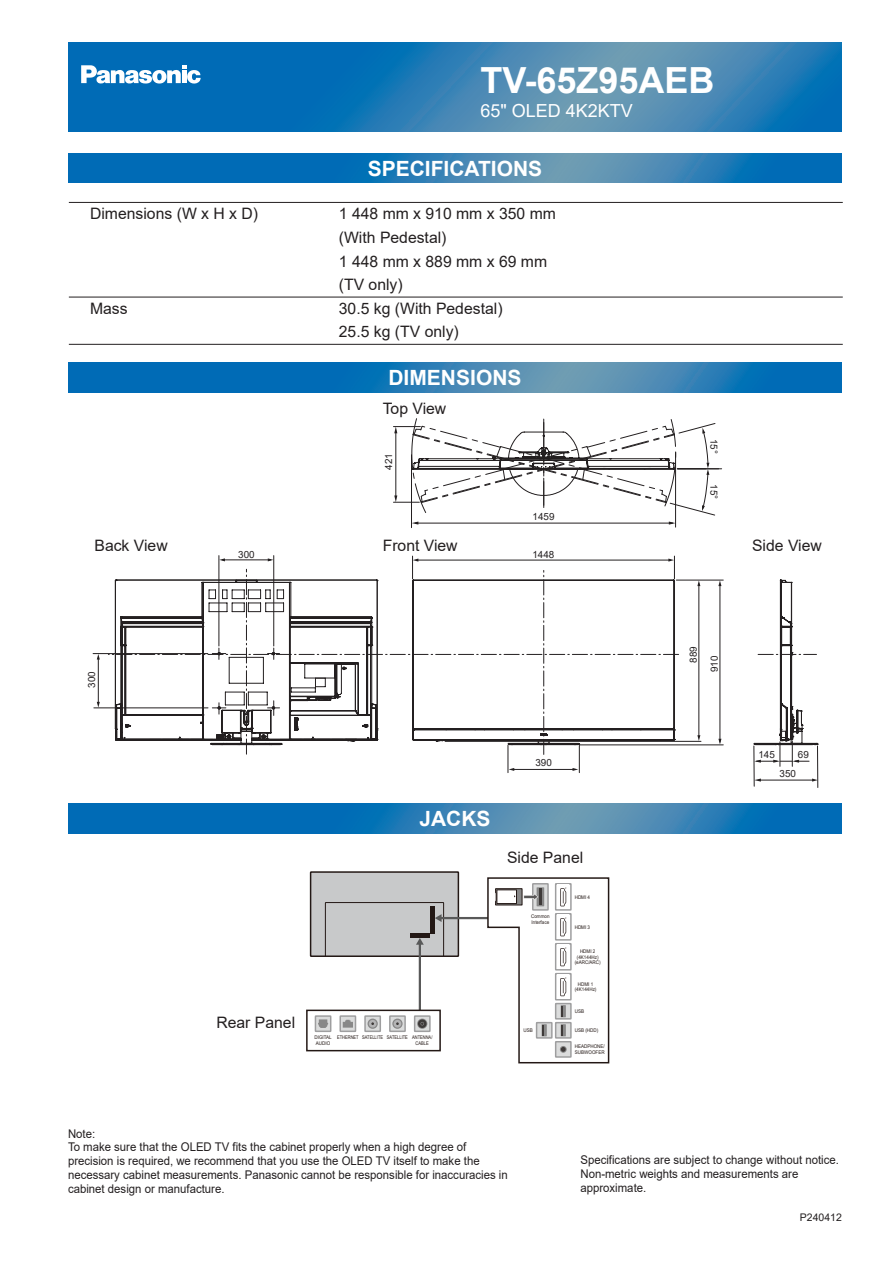
<style>
.page{position:relative;width:893px;height:1263px;background:#fff}
.page>*{position:absolute;margin:0;border:0;box-sizing:border-box;transform-origin:0 0}
.ノーマル{font:700 36px "Arial";color:#fff}
.ノーマル-2{font:700 21px "Arial";color:#fff}
.ノーマル-3{font:18px "Arial";color:#fff}
.ノーマル-4{font:15.75px/23.7px "Arial";color:#231f20}
.ノーマル-5{font:12px/13.8px "Arial";color:#231f20;scale:.95 1}
.ノーマル-6{font:10.5px "Arial";color:#231f20}
.t1{font:9.9px "Arial";color:#231f20}
.t2{font:5.1px/5.7px "Arial";color:#231815;scale:.9 1}
.t3{font:5.1px/5.7px "Arial";color:#231815;scale:.8 1}
</style>
<div class="page">
<hr style="left:93px;top:653px;width:115px;height:1px;background:#231f20">
<hr style="left:94px;top:707px;width:114px;height:1px;background:#231f20">
<svg style="left:97px;top:654px;width:3px;height:5px"></svg>
<hr style="left:98px;top:658px;width:1px;height:45px;background:#231f20">
<hr style="left:719px;top:585px;width:1px;height:157px;background:#231f20">
<hr style="left:580px;top:744px;width:143px;height:1px;background:#231f20">
<svg style="left:812px;top:778px;width:5px;height:4px"></svg>
<svg style="left:755px;top:778px;width:6px;height:4px"></svg>
<hr style="left:761px;top:780px;width:52px;height:1px;background:#231f20">
<hr style="left:445px;top:741px;width:256px;height:1px;background:#231f20">
<svg style="left:697px;top:735px;width:3px;height:6px"></svg>
<hr style="left:698px;top:584px;width:1px;height:152px;background:#231f20">
<hr style="left:817px;top:746px;width:1px;height:41px;background:#231f20">
<hr style="left:676px;top:580px;width:47px;height:1px;background:#231f20">
<svg style="left:108px;top:556px;width:571px;height:217px"></svg>
<svg style="left:753px;top:579px;width:65px;height:187px"></svg>
<hr style="left:753px;top:746px;width:2px;height:40px;background:#231f20">
<hr style="left:675px;top:452px;width:1px;height:75px;background:#231f20">
<hr style="left:411px;top:455px;width:1px;height:73px;background:#231f20">
<hr style="left:678px;top:468px;width:44px;height:1px;background:#231f20">
<svg style="left:393px;top:418px;width:323px;height:107px"></svg>
<div style="left:311px;top:872px;width:147px;height:84px;background:#c8c9ca"></div>
<div style="left:310px;top:871px;width:149px;height:86px;border:1px solid #231815"></div>
<hr style="left:419px;top:943px;width:2px;height:67px;background:#595959">
<hr style="left:440px;top:917px;width:48px;height:2px;background:#595959">
<svg style="left:325px;top:902px;width:119px;height:55px"></svg>
<svg style="left:486px;top:877px;width:124px;height:187px"></svg>
<div style="left:306px;top:1009px;width:135px;height:42px;border:1px solid #231815"></div>
<div style="left:315px;top:1016px;width:16px;height:15px;background:#dbdcdc"></div>
<div style="left:315px;top:1015px;width:16px;height:17px;border:1px solid #9e9e9f"></div>
<svg style="left:318px;top:1019px;width:10px;height:9px"></svg>
<div style="left:340px;top:1016px;width:15px;height:15px;background:#dbdcdc"></div>
<div style="left:339px;top:1015px;width:17px;height:17px;border:1px solid #9e9e9f"></div>
<svg style="left:343px;top:1020px;width:10px;height:8px"></svg>
<div style="left:365px;top:1016px;width:15px;height:15px;background:#dbdcdc"></div>
<div style="left:364px;top:1015px;width:17px;height:17px;border:1px solid #9e9e9f"></div>
<svg style="left:368px;top:1018px;width:10px;height:11px"></svg>
<svg style="left:369px;top:1020px;width:7px;height:7px"></svg>
<div style="left:390px;top:1016px;width:15px;height:15px;background:#dbdcdc"></div>
<div style="left:389px;top:1015px;width:17px;height:17px;border:1px solid #9e9e9f"></div>
<svg style="left:392px;top:1018px;width:11px;height:11px"></svg>
<svg style="left:394px;top:1020px;width:7px;height:7px"></svg>
<div style="left:415px;top:1016px;width:15px;height:15px;background:#dbdcdc"></div>
<div style="left:414px;top:1015px;width:17px;height:17px;border:1px solid #9e9e9f"></div>
<svg style="left:417px;top:1018px;width:10px;height:11px"></svg>
<svg style="left:418px;top:1019px;width:8px;height:9px"></svg>
<svg style="left:68px;top:43px;width:774px;height:89px;background:#297db5"></svg>
<svg style="left:81px;top:65px;width:120px;height:19px"></svg>
<svg style="left:68px;top:153px;width:774px;height:30px;background:#2179b5"></svg>
<svg style="left:68px;top:363px;width:774px;height:30px;background:#2179b5"></svg>
<svg style="left:68px;top:804px;width:774px;height:29px;background:#2179b5"></svg>
<hr style="left:69px;top:202px;width:774px;height:1px;background:#231f20">
<hr style="left:69px;top:297px;width:774px;height:1px;background:#231f20">
<hr style="left:69px;top:344px;width:774px;height:1px;background:#231f20">
<p class="ノーマル" style="left:480px;top:55px;width:236px">TV-65Z95AEB</p>
<p class="ノーマル-3" style="left:480px;top:98px;width:154px">65" OLED 4K2KTV</p>
<p class="ノーマル-2" style="left:368px;top:153px;width:176px">SPECIFICATIONS</p>
<p class="ノーマル-4" style="left:90px;top:202px;width:170px">Dimensions (W x H x D)</p>
<p class="ノーマル-4" style="left:339px;top:202px;width:219px">1 448 mm x 910 mm x 350 mm (With Pedestal)</p>
<p class="ノーマル-4" style="left:339px;top:249px;width:210px">1 448 mm x 889 mm x 69 mm (TV only)</p>
<p class="ノーマル-4" style="left:90px;top:296px;width:39px">Mass</p>
<p class="ノーマル-4" style="left:339px;top:296px;width:165px">30.5 kg (With Pedestal)<br>25.5 kg (TV only)</p>
<p class="ノーマル-2" style="left:388px;top:363px;width:135px">DIMENSIONS</p>
<p class="ノーマル-4" style="left:94px;top:533px;width:75px">Back View</p>
<p class="t1" style="left:85px;top:687px;width:18px;rotate:-90deg">300</p>
<p class="t1" style="left:238px;top:547px;width:18px">300</p>
<p class="ノーマル-4" style="left:383px;top:396px;width:65px">Top View</p>
<p class="t1" style="left:382px;top:470px;width:18px;rotate:-90deg">421</p>
<p class="ノーマル-4" style="left:383px;top:533px;width:76px">Front View</p>
<p class="t1" style="left:533px;top:509px;width:23px">1459</p>
<p class="t1" style="left:532px;top:547px;width:23px">1448</p>
<p class="ノーマル-4" style="left:216px;top:1010px;width:80px">Rear Panel</p>
<p class="ノーマル-2" style="left:419px;top:804px;width:73px">JACKS</p>
<p class="t2" style="left:314px;top:1035px;width:21px">DIGITAL<br>AUDIO</p>
<p class="t3" style="left:416px;top:1035px;width:23px;text-indent:-79px">ETHERNET SATELLITE SATELLITE ANTENNA/<br>CABLE</p>
<p class="t1" style="left:535px;top:756px;width:18px">390</p>
<p class="ノーマル-4" style="left:507px;top:845px;width:78px">Side Panel</p>
<p class="t2" style="left:531px;top:913px;width:22px">Common<br>Interface</p>
<p class="t2" style="left:575px;top:894px;width:19px">HDMI 4</p>
<p class="t2" style="left:575px;top:924px;width:19px">HDMI 3</p>
<p class="t2" style="left:575px;top:948px;width:30px;text-align:center">HDMI 2 (4K144Hz) (eARC/ARC)</p>
<p class="t2" style="left:575px;top:981px;width:26px;text-align:center">HDMI 1 (4K144Hz)</p>
<p class="t2" style="left:575px;top:1008px;width:12px">USB</p>
<p class="t2" style="left:523px;top:1027px;width:12px">USB</p>
<p class="t2" style="left:575px;top:1027px;width:28px">USB (HDD)</p>
<p class="t2" style="left:575px;top:1044px;width:35px">HEADPHONE/<br>SUBWOOFER</p>
<p class="t1" style="left:721px;top:439px;width:16px;rotate:90deg">15°</p>
<p class="t1" style="left:721px;top:484px;width:16px;rotate:90deg">15°</p>
<p class="ノーマル-4" style="left:752px;top:533px;width:71px">Side View</p>
<p class="t1" style="left:686px;top:663px;width:18px;rotate:-90deg">889</p>
<p class="t1" style="left:707px;top:672px;width:18px;rotate:-90deg">910</p>
<p class="t1" style="left:758px;top:748px;width:18px">145</p>
<p class="t1" style="left:798px;top:748px;width:12px">69</p>
<p class="t1" style="left:780px;top:767px;width:18px">350</p>
<p class="ノーマル-5" style="left:68px;top:1126px;width:30px">Note:</p>
<p class="ノーマル-5" style="left:68px;top:1140px;width:464px">To make sure that the OLED TV fits the cabinet properly when a high degree of precision is required, we recommend that you use the OLED TV itself to make the necessary cabinet measurements. Panasonic cannot be responsible for inaccuracies in cabinet design or manufacture.</p>
<p class="ノーマル-5" style="left:580px;top:1153px;width:274px">Specifications are subject to change without notice.<br>Non-metric weights and measurements are approximate.</p>
<p class="ノーマル-6" style="left:800px;top:1210px;width:44px">P240412</p>
</div>
